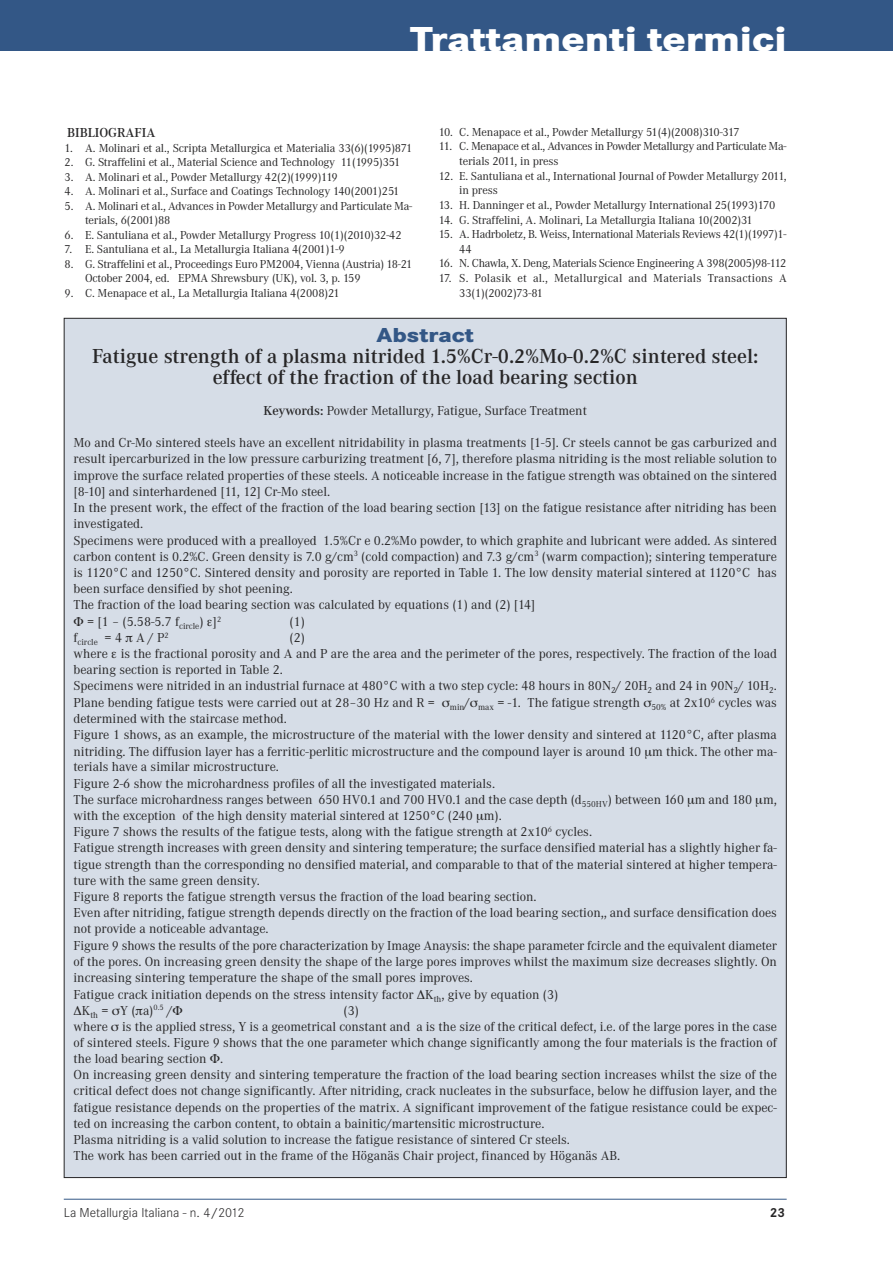
<style>
.page{position:relative;width:893px;height:1263px;background:#fff}
.page>*{position:absolute;margin:0;border:0;box-sizing:border-box;transform-origin:0 0}
.t1{font:800 36px "Corporate S";color:#fff;scale:1.14 1}
.t2{font:600 21px/21px "Corporate A";color:#272627;text-align:center}
.t3{font:800 21px "Corporate S";color:#335786;scale:1.14 1}
.t4{font:13.5px/16.2px "Corporate A";color:#272627}
.t5{font:300 13.5px "Corporate S";color:#272627}
.t6{font:600 13.5px "Corporate A";color:#272627}
.t7{font:700 13.5px "Corporate S";color:#272627}
.t8{font:12px/14.7px "Corporate A";letter-spacing:-.01em;color:#272627}
.t9{font:12px/14.7px "Corporate A";letter-spacing:.02em;color:#272627}
.s1{font-weight:600}
</style>
<div class="page">
<div style="left:0;top:0;width:893px;height:51px;background:#335786"></div>
<hr style="left:64px;top:1199px;width:723px;height:1px;background:#335786">
<div style="left:64px;top:318px;width:722px;height:859px;background:#d6dde7"></div>
<h1 class="t1" style="left:410px;top:18px;width:332px">Trattamenti termici</h1>
<p class="t6" style="left:67px;top:124px;width:90px">BIBLIOGRAFIA</p>
<p class="t8" style="left:65px;top:140px;width:349px">1. A. Molinari et al., Scripta Metallurgica et Materialia 33(6)(1995)871</p>
<p class="t8" style="left:65px;top:155px;width:337px">2. G. Straffelini et al., Material Science and Technology 11(1995)351</p>
<p class="t8" style="left:65px;top:169px;width:275px">3. A. Molinari et al., Powder Metallurgy 42(2)(1999)119</p>
<p class="t8" style="left:65px;top:184px;width:336px">4. A. Molinari et al., Surface and Coatings Technology 140(2001)251</p>
<p class="t8" style="left:85px;top:198px;width:329px;text-indent:-21px">5. A. Molinari et al., Advances in Powder Metallurgy and Particulate Ma&shy;terials, 6(2001)88</p>
<p class="t8" style="left:65px;top:227px;width:339px">6. E. Santuliana et al., Powder Metallurgy Progress 10(1)(2010)32-42</p>
<p class="t8" style="left:65px;top:242px;width:282px">7. E. Santuliana et al., La Metallurgia Italiana 4(2001)1-9</p>
<p class="t8" style="left:85px;top:256px;width:329px;text-indent:-21px">8. G. Straffelini et al., Proceedings Euro PM2004, Vienna (Austria) 18-21<br>October 2004, ed. EPMA Shrewsbury (UK), vol. 3, p. 159</p>
<p class="t8" style="left:65px;top:285px;width:277px">9. C. Menapace et al., La Metallurgia Italiana 4(2008)21</p>
<p class="t8" style="left:439px;top:124px;width:302px">10. C. Menapace et al., Powder Metallurgy 51(4)(2008)310-317</p>
<p class="t8" style="left:459px;top:139px;width:329px;text-indent:-21px">11. C. Menapace et al., Advances in Powder Metallurgy and Particulate Ma&shy;terials 2011, in press</p>
<p class="t8" style="left:459px;top:168px;width:329px;text-indent:-21px">12. E. Santuliana et al., International Journal of Powder Metallurgy 2011, in press</p>
<p class="t8" style="left:439px;top:197px;width:338px">13. H. Danninger et al., Powder Metallurgy International 25(1993)170</p>
<p class="t8" style="left:439px;top:212px;width:316px">14. G. Straffelini, A. Molinari, La Metallurgia Italiana 10(2002)31</p>
<p class="t8" style="left:459px;top:227px;width:329px;text-indent:-21px">15. A. Hadrboletz, B. Weiss, International Materials Reviews 42(1)(1997)1-<br>44</p>
<p class="t8" style="left:439px;top:256px;width:349px">16. N. Chawla, X. Deng, Materials Science Engineering A 398(2005)98-112</p>
<p class="t9" style="left:459px;top:271px;width:329px;text-indent:-21px">17. S. Polasik et al., Metallurgical and Materials Transactions A<br>33(1)(2002)73-81</p>
<h2 class="t3" style="left:376px;top:322px;width:87px">Abstract</h2>
<h2 class="t2" style="left:92px;top:345px;width:668px">Fatigue strength of a plasma nitrided 1.5%Cr-0.2%Mo-0.2%C sintered steel: effect of the fraction of the load bearing section</h2>
<p class="t4" style="left:264px;top:402px;width:325px"><span class="s1">Keywords:</span> Powder Metallurgy, Fatigue, Surface Treatment</p>
<p class="t4" style="left:74px;top:434px;width:705px">Mo and Cr-Mo sintered steels have an excellent nitridability in plasma treatments [1-5]. Cr steels cannot be gas carburized and</p>
<p class="t4" style="left:74px;top:451px;width:705px">result ipercarburized in the low pressure carburizing treatment [6, 7], therefore plasma nitriding is the most reliable solution to</p>
<p class="t4" style="left:74px;top:467px;width:705px">improve the surface related properties of these steels. A noticeable increase in the fatigue strength was obtained on the sintered</p>
<p class="t4" style="left:74px;top:483px;width:258px">[8-10] and sinterhardened [11, 12] Cr-Mo steel.</p>
<p class="t4" style="left:74px;top:499px;width:705px">In the present work, the effect of the fraction of the load bearing section [13] on the fatigue resistance after nitriding has been</p>
<p class="t4" style="left:74px;top:515px;width:71px">investigated.</p>
<p class="t4" style="left:74px;top:532px;width:705px">Specimens were produced with a prealloyed 1.5%Cr e 0.2%Mo powder, to which graphite and lubricant were added. As sintered</p>
<p class="t4" style="left:74px;top:548px;width:705px">carbon content is 0.2%C. Green density is 7.0 g/cm<sup>3</sup> (cold compaction) and 7.3 g/cm<sup>3</sup> (warm compaction); sintering temperature</p>
<p class="t4" style="left:74px;top:564px;width:705px">is 1120°C and 1250°C. Sintered density and porosity are reported in Table 1. The low density material sintered at 1120°C has</p>
<p class="t4" style="left:74px;top:580px;width:221px">been surface densified by shot peening.</p>
<p class="t4" style="left:74px;top:596px;width:463px">The fraction of the load bearing section was calculated by equations (1) and (2) [14]</p>
<p class="t4" style="left:87px;top:613px;width:136px">= [1 – (5.58-5.7 f<sub>circle</sub>) ]<sup>2</sup></p>
<p class="t4" style="left:290px;top:613px;width:17px">(1)</p>
<p class="t4" style="left:74px;top:629px;width:97px">f<sub>circle</sub> = 4 A / P<sup>2</sup></p>
<p class="t4" style="left:74px;top:629px;width:705px;text-indent:216px">(2)<br>where is the fractional porosity and A and P are the area and the perimeter of the pores, respectively. The fraction of the load bearing section is reported in Table 2.<br>Specimens were nitrided in an industrial furnace at 480°C with a two step cycle: 48 hours in 80N<sub>2</sub>/ 20H<sub>2</sub> and 24 in 90N<sub>2</sub>/ 10H<sub>2</sub>.<br>Plane bending fatigue tests were carried out at 28–30 Hz and R = <sub>min</sub>/ <sub>max</sub> = -1. The fatigue strength <sub>50%</sub> at 2x10<sup>6</sup> cycles was determined with the staircase method.<br>Figure 1 shows, as an example, the microstructure of the material with the lower density and sintered at 1120°C, after plasma nitriding. The diffusion layer has a ferritic-perlitic microstructure and the compound layer is around 10 m thick. The other ma&shy;terials have a similar microstructure.<br>Figure 2-6 show the microhardness profiles of all the investigated materials.<br>The surface microhardness ranges between 650 HV0.1 and 700 HV0.1 and the case depth (d<sub>550HV</sub>) between 160 m and 180 m, with the exception of the high density material sintered at 1250°C (240 m).<br>Figure 7 shows the results of the fatigue tests, along with the fatigue strength at 2x10<sup>6</sup> cycles.<br>Fatigue strength increases with green density and sintering temperature; the surface densified material has a slightly higher fa&shy;tigue strength than the corresponding no densified material, and comparable to that of the material sintered at higher tempera&shy;ture with the same green density.<br>Figure 8 reports the fatigue strength versus the fraction of the load bearing section.<br>Even after nitriding, fatigue strength depends directly on the fraction of the load bearing section,, and surface densification does not provide a noticeable advantage.<br>Figure 9 shows the results of the pore characterization by Image Anaysis: the shape parameter fcircle and the equivalent diameter of the pores. On increasing green density the shape of the large pores improves whilst the maximum size decreases slightly. On increasing sintering temperature the shape of the small pores improves.<br>Fatigue crack initiation depends on the stress intensity factor ∆K<sub>th</sub>, give by equation (3)<br>∆K<sub>th</sub> = Y ( a)<sup>0.5</sup> /</p>
<p class="t4" style="left:74px;top:1002px;width:705px;text-indent:270px">(3)<br>where is the applied stress, Y is a geometrical constant and a is the size of the critical defect, i.e. of the large pores in the case of sintered steels. Figure 9 shows that the one parameter which change significantly among the four materials is the fraction of the load bearing section .<br>On increasing green density and sintering temperature the fraction of the load bearing section increases whilst the size of the critical defect does not change significantly. After nitriding, crack nucleates in the subsurface, below he diffusion layer, and the fatigue resistance depends on the properties of the matrix. A significant improvement of the fatigue resistance could be expec&shy;ted on increasing the carbon content, to obtain a bainitic/martensitic microstructure.<br>Plasma nitriding is a valid solution to increase the fatigue resistance of sintered Cr steels.<br>The work has been carried out in the frame of the Höganäs Chair project, financed by Höganäs AB.</p>
<p class="t5" style="left:64px;top:1204px;width:182px">La Metallurgia Italiana - n. 4/2012</p>
<p class="t7" style="left:770px;top:1204px;width:17px">23</p>
</div>
